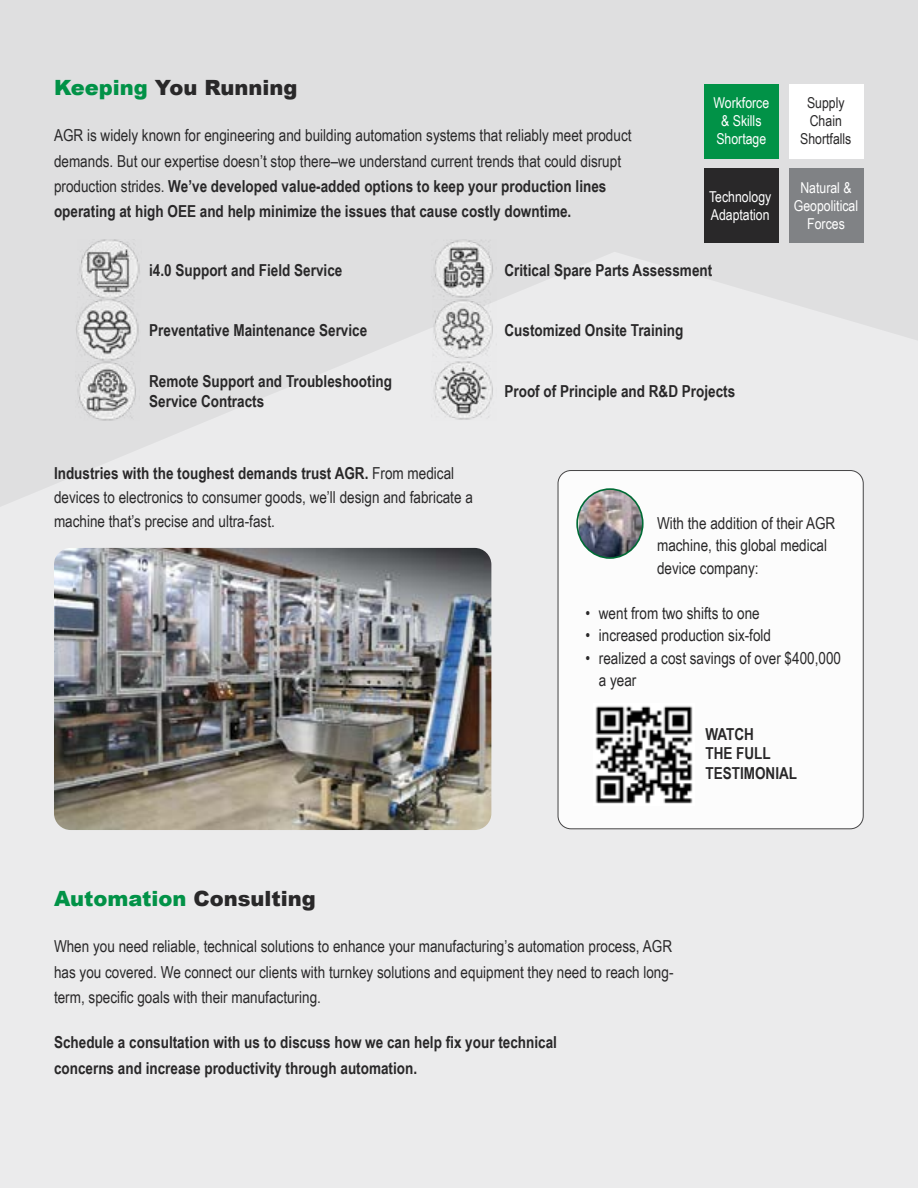
<style>
.page{position:relative;width:918px;height:1188px;background:#ebebec}
.page>*{position:absolute;margin:0;border:0;box-sizing:border-box;transform-origin:0 0}
.t1{font:900 21px "Arial";color:#019247}
.t2{font:900 21px "Arial";color:#292829}
.t3{font:16.5px/25.5px "Arial Narrow";color:#292829}
.t4{font:700 16.5px/19.8px "Arial Narrow";color:#292829}
.t5{font:15px/18px "Arial Narrow";color:#fff;text-align:center}
.t6{font:15px/18px "Arial Narrow";color:#292829;text-align:center}
.s1{color:#019247}
.s2{font-weight:700}
.s3{color:#292829}
</style>
<div class="page">
<svg style="left:0;top:0;width:918px;height:513px;fill:#dfdfe0"></svg>
<div style="left:704px;top:84px;width:75px;height:74px;background:#019247"></div>
<div style="left:790px;top:84px;width:74px;height:74px;background:#fff"></div>
<div style="left:704px;top:168px;width:75px;height:75px;background:#292829"></div>
<div style="left:790px;top:168px;width:74px;height:75px;background:#808285"></div>
<img style="left:76px;top:240px;width:66px;height:121px">
<img style="left:431px;top:240px;width:66px;height:181px">
<img style="left:75px;top:361px;width:65px;height:60px">
<div style="left:558px;top:471px;width:305px;height:358px;background:#fff;border-radius:13px"></div>
<div style="left:558px;top:470px;width:306px;height:359px;border:1px solid #292829;border-radius:13px"></div>
<img style="left:579px;top:489px;width:62px;height:69px">
<div style="left:576px;top:488px;width:68px;height:71px;border:2px solid #006b35;border-radius:50%"></div>
<img style="left:595px;top:706px;width:98px;height:98px">
<img style="left:54px;top:548px;width:437px;height:282px">
<p class="t2" style="left:54px;top:72px;width:245px"><span class="s1">Keeping</span> You Running</p>
<p class="t3" style="left:54px;top:122px;width:579px">AGR is widely known for engineering and building automation systems that reliably meet product demands. But our expertise doesn’t stop there–we understand current trends that could disrupt production strides. <span class="s2">We’ve developed value-added options to keep your production lines operating at high OEE and help minimize the issues that cause costly downtime.</span></p>
<p class="t5" style="left:713px;top:93px;width:57px">Workforce &amp; Skills<br>Shortage</p>
<p class="t6" style="left:800px;top:93px;width:53px">Supply<br>Chain<br>Shortfalls</p>
<p class="t5" style="left:709px;top:187px;width:64px;text-align:left">Technology<br>Adaptation</p>
<p class="t5" style="left:794px;top:178px;width:66px">Natural &amp;<br>Geopolitical<br>Forces</p>
<p class="t4" style="left:149px;top:259px;width:195px">i4.0 Support and Field Service</p>
<p class="t4" style="left:505px;top:259px;width:209px">Critical Spare Parts Assessment</p>
<p class="t4" style="left:149px;top:320px;width:220px">Preventative Maintenance Service</p>
<p class="t4" style="left:505px;top:320px;width:180px">Customized Onsite Training</p>
<p class="t4" style="left:149px;top:371px;width:244px">Remote Support and Troubleshooting<br>Service Contracts</p>
<p class="t4" style="left:505px;top:381px;width:232px">Proof of Principle and R&amp;D Projects</p>
<p class="t3" style="left:54px;top:460px;width:420px;line-height:24px"><span class="s2">Industries with the toughest demands trust AGR.</span> From medical devices to electronics to consumer goods, we’ll design and fabricate a machine that’s precise and ultra-fast.</p>
<p class="t1" style="left:54px;top:883px;width:263px">Automation <span class="s3">Consulting</span></p>
<p class="t3" style="left:657px;top:511px;width:180px;line-height:22.5px">With the addition of their AGR machine, this global medical device company:</p>
<p class="t3" style="left:585px;top:599px;width:176px">• went from two shifts to one</p>
<p class="t3" style="left:585px;top:622px;width:187px">• increased production six-fold</p>
<p class="t3" style="left:599px;top:646px;width:244px;line-height:22.5px;text-indent:-13px">• realized a cost savings of over $400,000 a year</p>
<p class="t4" style="left:705px;top:723px;width:93px">WATCH<br>THE FULL<br>TESTIMONIAL</p>
<p class="t3" style="left:54px;top:933px;width:621px;text-align:justify">When you need reliable, technical solutions to enhance your manufacturing’s automation process, AGR has you covered. We connect our clients with turnkey solutions and equipment they need to reach long&shy;term, specific goals with their manufacturing.</p>
<p class="t4" style="left:54px;top:1029px;width:505px;line-height:25.5px">Schedule a consultation with us to discuss how we can help fix your technical concerns and increase productivity through automation.</p>
</div>
